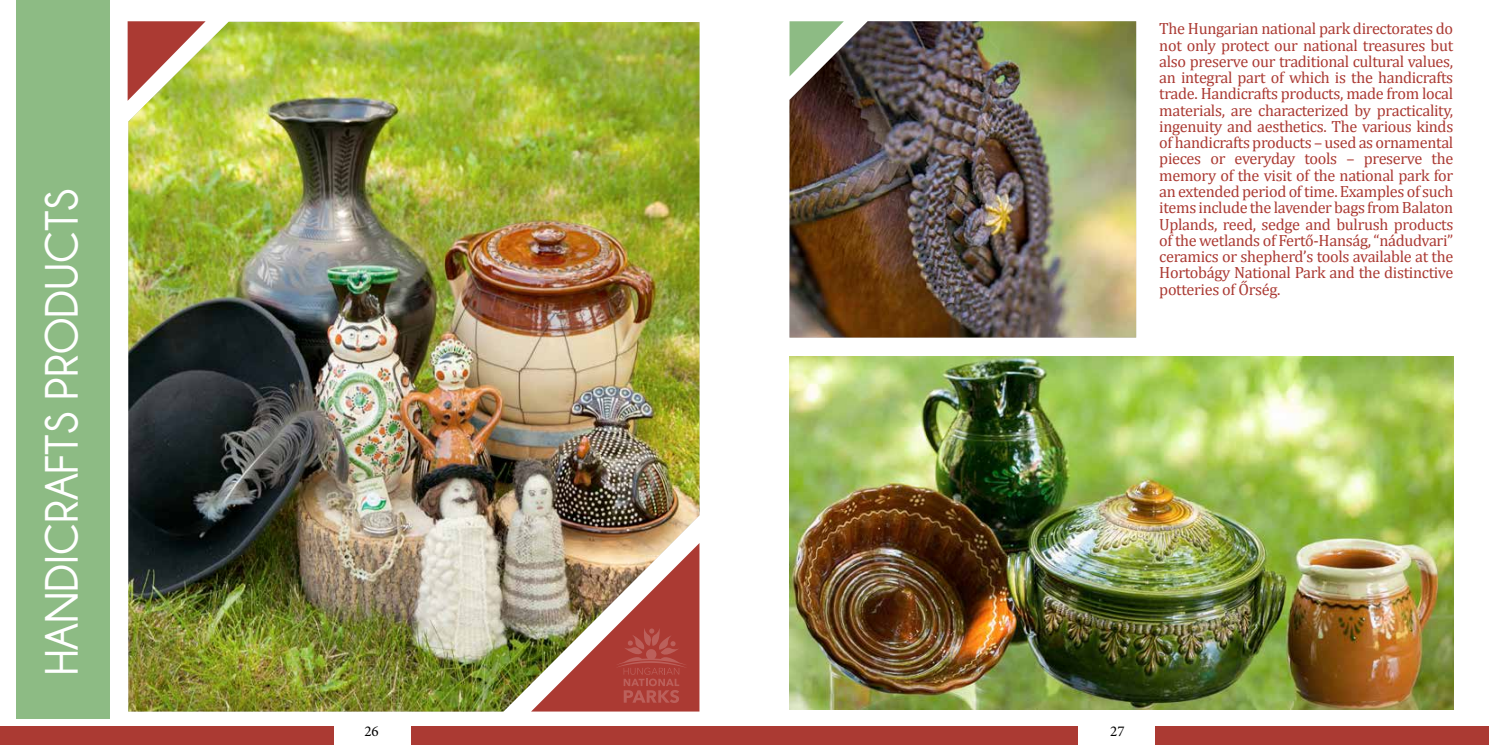
<style>
.page{position:relative;width:1489px;height:745px;background:#fff}
.page>*{position:absolute;margin:0;border:0;box-sizing:border-box;transform-origin:0 0}
.t1{font:700 47.12px "Champagne&Limousines";color:#fff}
.t2{font:16.25px/16.2px "Cambria";letter-spacing:-.02em;color:#ab3a33;text-align:justify}
.t3{font:15px "Minion Pro";color:#000}
</style>
<div class="page">
<div style="left:0;top:725px;width:1488px;height:19px;background:#ab3a33"></div>
<div style="left:334px;top:706px;width:76px;height:38px;background:#fff"></div>
<div style="left:1078px;top:706px;width:76px;height:38px;background:#fff"></div>
<img style="left:789px;top:356px;width:664px;height:353px">
<img style="left:128px;top:22px;width:571px;height:689px">
<svg style="left:128px;top:21px;width:78px;height:80px"></svg>
<div style="left:17px;top:0;width:93px;height:718px;background:#8dbb84"></div>
<img style="left:789px;top:21px;width:347px;height:316px">
<svg style="left:789px;top:21px;width:54px;height:55px"></svg>
<img style="left:531px;top:542px;width:168px;height:169px">
<h1 class="t1" style="left:35px;top:674px;width:481px;rotate:-90deg">Handicrafts products</h1>
<p class="t2" style="left:1159px;top:21px;width:295px">The Hungarian national park directorates do not only protect our national treasures but also preserve our traditional cultural values, an integral part of which is the handicrafts trade. Handicrafts products, made from local materials, are characterized by practicality, ingenuity and aesthetics. The various kinds of handicrafts products – used as ornamental pieces or everyday tools – preserve the memory of the visit of the national park for an extended period of time. Examples of such items include the lavender bags from Balaton Uplands, reed, sedge and bulrush products of the wetlands of Fertő-Hanság, “nádudvari” ceramics or shepherd’s tools available at the Hortobágy National Park and the distinctive potteries of Őrség.</p>
<p class="t3" style="left:364px;top:720px;width:16px">26</p>
<p class="t3" style="left:1110px;top:720px;width:16px">27</p>
</div>
